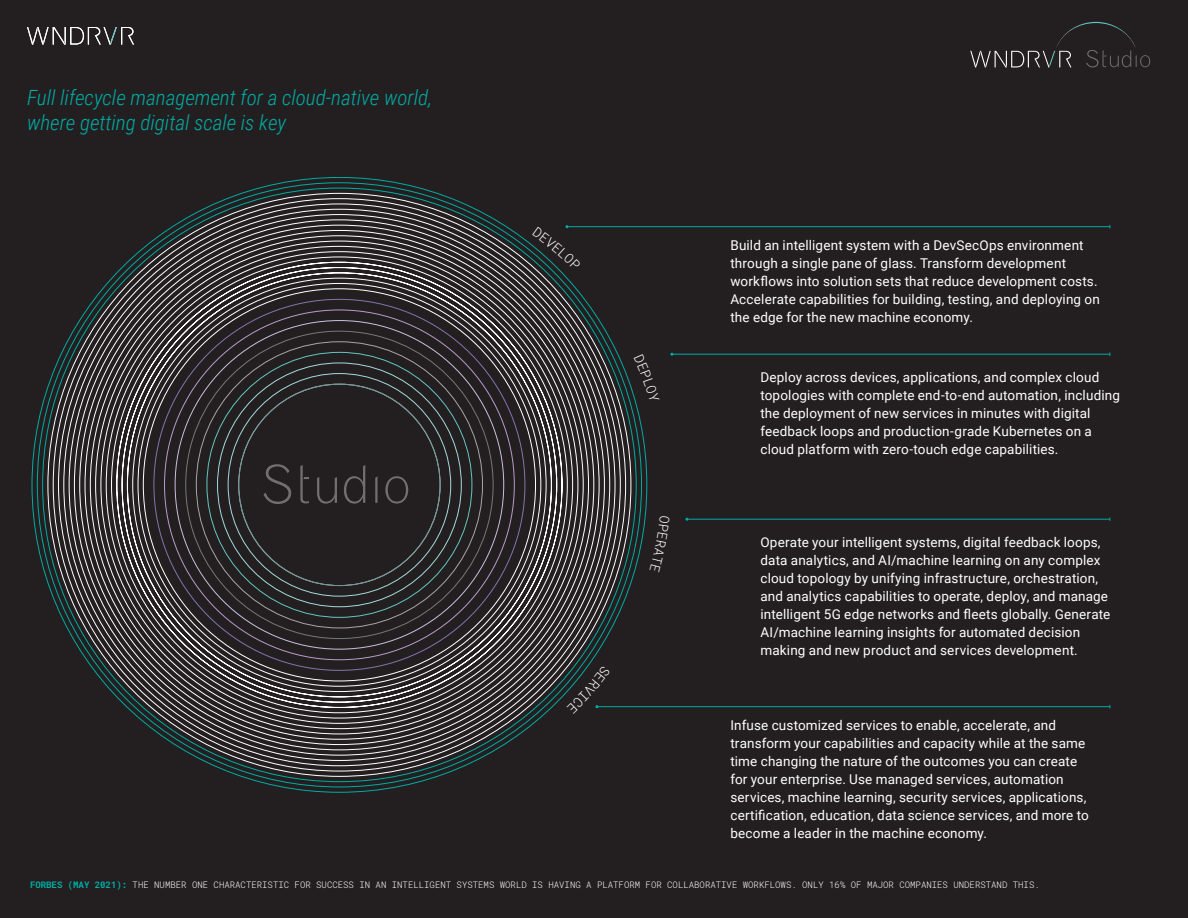
<style>
.page{position:relative;width:1188px;height:918px;background:#231f20}
.page>*{position:absolute;margin:0;border:0;box-sizing:border-box;transform-origin:0 0}
.t1{font:italic 300 21px/25.2px "Roboto Condensed";color:#00ada5}
.t2{font:13.5px/18px "Roboto";letter-spacing:.01em;color:#fff}
.t3{font:300 9px "Roboto Mono";color:#fff}
.s1{font-weight:700;color:#00ada5}
</style>
<div class="page">
<svg style="left:970px;top:51px;width:101px;height:16px"></svg>
<svg style="left:1086px;top:50px;width:64px;height:17px"></svg>
<img style="left:1056px;top:22px;width:79px;height:25px">
<svg style="left:27px;top:27px;width:107px;height:18px"></svg>
<hr style="left:567px;top:226px;width:543px;height:1px;background:#00ada5">
<hr style="left:672px;top:354px;width:438px;height:1px;background:#00ada5">
<hr style="left:687px;top:519px;width:423px;height:1px;background:#00ada5">
<hr style="left:597px;top:706px;width:513px;height:1px;background:#00ada5">
<svg style="left:32px;top:177px;width:615px;height:616px"></svg>
<svg style="left:47px;top:193px;width:585px;height:584px"></svg>
<svg style="left:217px;top:362px;width:245px;height:246px"></svg>
<svg style="left:264px;top:464px;width:27px;height:40px"></svg>
<svg style="left:300px;top:465px;width:9px;height:38px"></svg>
<svg style="left:317px;top:477px;width:20px;height:27px"></svg>
<svg style="left:344px;top:465px;width:21px;height:39px"></svg>
<svg style="left:375px;top:476px;width:3px;height:27px"></svg>
<svg style="left:385px;top:476px;width:23px;height:28px"></svg>
<svg style="left:532px;top:225px;width:49px;height:45px"></svg>
<svg style="left:634px;top:354px;width:13px;height:48px"></svg>
<svg style="left:567px;top:665px;width:44px;height:49px"></svg>
<p class="t1" style="left:27px;top:84px;width:407px">Full lifecycle management for a cloud-native world, where getting digital scale is key</p>
<p class="t2" style="left:730px;top:236px;width:371px">Build an intelligent system with a DevSecOps environment through a single pane of glass. Transform development workflows into solution sets that reduce development costs.<br>Accelerate capabilities for building, testing, and deploying on the edge for the new machine economy.</p>
<p class="t2" style="left:760px;top:367px;width:340px">Deploy across devices, applications, and complex cloud</p>
<p class="t2" style="left:760px;top:385px;width:361px">topologies with complete end-to-end automation, including the deployment of new services in minutes with digital feedback loops and production-grade Kubernetes on a cloud platform with zero-touch edge capabilities.</p>
<p class="t2" style="left:760px;top:532px;width:351px">Operate your intelligent systems, digital feedback loops, data analytics, and AI/machine learning on any complex cloud topology by unifying infrastructure, orchestration, and analytics capabilities to operate, deploy, and manage intelligent 5G edge networks and fleets globally. Generate AI/machine learning insights for automated decision making and new product and services development.</p>
<p class="t2" style="left:730px;top:716px;width:360px">Infuse customized services to enable, accelerate, and transform your capabilities and capacity while at the same time changing the nature of the outcomes you can create for your enterprise. Use managed services, automation services, machine learning, security services, applications, certification, education, data science services, and more to become a leader in the machine economy.</p>
<p class="t3" style="left:30px;top:879px;width:1011px"><span class="s1">FORBES (MAY 2021):</span> THE NUMBER ONE CHARACTERISTIC FOR SUCCESS IN AN INTELLIGENT SYSTEMS WORLD IS HAVING A PLATFORM FOR COLLABORATIVE WORKFLOWS. ONLY 16% OF MAJOR COMPANIES UNDERSTAND THIS.</p>
</div>
